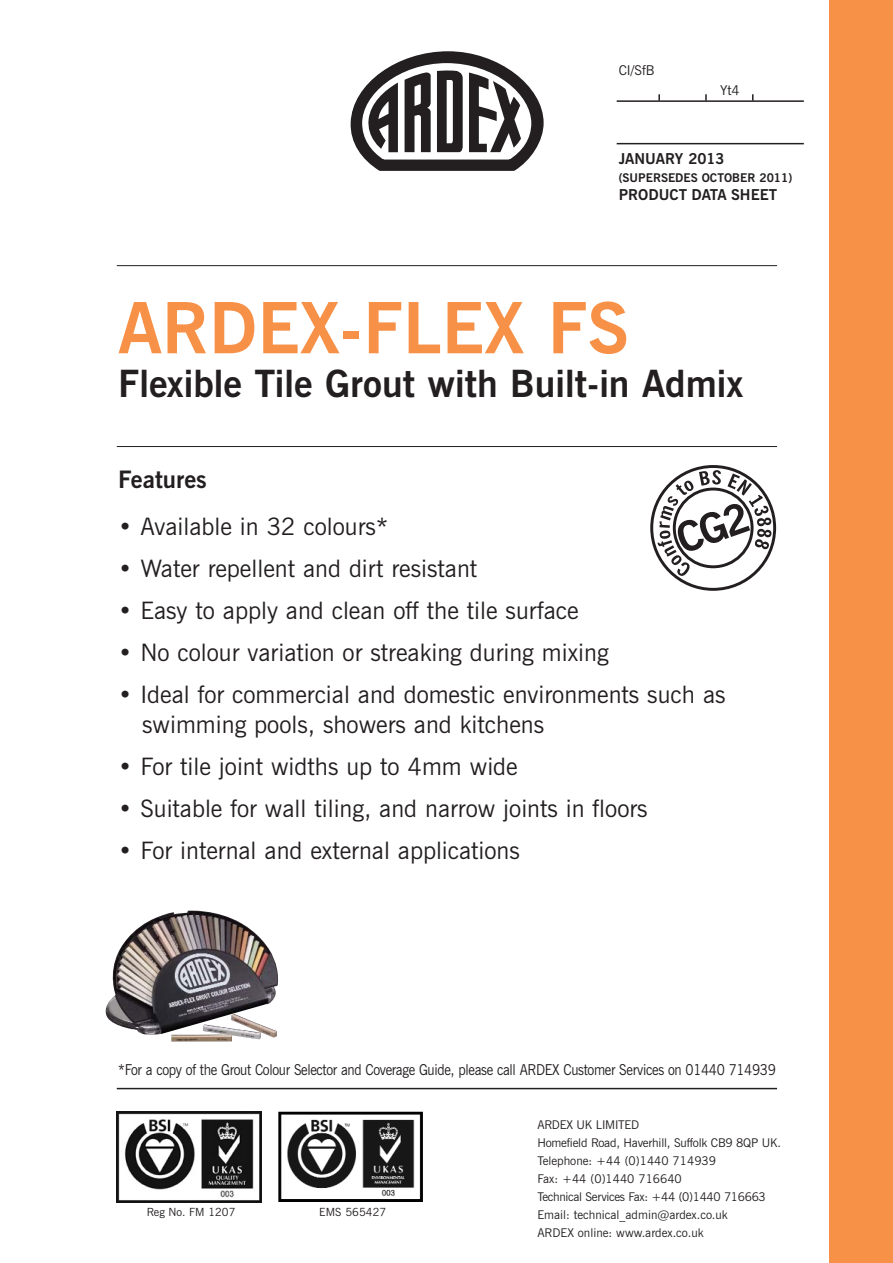
<style>
.page{position:relative;width:893px;height:1263px;background:#fff}
.page>*{position:absolute;margin:0;border:0;box-sizing:border-box;transform-origin:0 0}
.t1{font:700 70.5px "News Gothic BT";color:#f79147}
.t2{font:700 37.5px "News Gothic BT";color:#231f20}
.t3{font:24px/30px "News Gothic BT";color:#231f20}
.t4{font:700 24px "News Gothic BT";color:#231f20}
.t5{font:15px "News Gothic BT";letter-spacing:-.025em;color:#231f20;scale:.9 1}
.t6{font:700 15px "News Gothic BT";color:#231f20}
.t7{font:13.5px "News Gothic BT";color:#231f20}
.t8{font:12px/18px "News Gothic BT";letter-spacing:-.02em;color:#231f20}
.t9{font:700 12px "News Gothic BT";color:#231f20}
.t10{font:11.25px "News Gothic BT";letter-spacing:.005em;color:#231f20}
</style>
<div class="page">
<div style="left:829px;top:0;width:63px;height:1263px;background:#f79147"></div>
<hr style="left:616px;top:100px;width:187px;height:2px;background:#231f20">
<hr style="left:616px;top:143px;width:187px;height:1px;background:#231f20">
<svg style="left:658px;top:94px;width:2px;height:7px"></svg>
<svg style="left:350px;top:51px;width:194px;height:120px"></svg>
<hr style="left:117px;top:265px;width:660px;height:1px;background:#231f20">
<hr style="left:117px;top:446px;width:660px;height:1px;background:#231f20">
<hr style="left:117px;top:1088px;width:660px;height:1px;background:#231f20">
<svg style="left:649px;top:464px;width:128px;height:128px"></svg>
<div style="left:650px;top:465px;width:126px;height:126px;border:3px solid #231f20;border-radius:50%"></div>
<svg style="left:657px;top:470px;width:114px;height:107px"></svg>
<img style="left:117px;top:1112px;width:144px;height:90px">
<img style="left:278px;top:1111px;width:145px;height:91px">
<img style="left:105px;top:910px;width:174px;height:132px">
<p class="t7" style="left:618px;top:65px;width:37px">CI/SfB</p>
<p class="t7" style="left:720px;top:85px;width:21px">Yt4</p>
<p class="t6" style="left:618px;top:153px;width:107px">JANUARY 2013</p>
<p class="t9" style="left:618px;top:173px;width:175px">(SUPERSEDES OCTOBER 2011)</p>
<p class="t6" style="left:618px;top:189px;width:160px">PRODUCT DATA SHEET</p>
<h1 class="t1" style="left:118px;top:302px;width:512px">ARDEX-FLEX FS</h1>
<h2 class="t2" style="left:118px;top:370px;width:626px">Flexible Tile Grout with Built-in Admix</h2>
<p class="t4" style="left:118px;top:471px;width:90px">Features</p>
<p class="t3" style="left:118px;top:514px;width:271px">• Available in 32 colours*</p>
<p class="t3" style="left:118px;top:556px;width:360px">• Water repellent and dirt resistant</p>
<p class="t3" style="left:118px;top:598px;width:462px">• Easy to apply and clean off the tile surface</p>
<p class="t3" style="left:118px;top:640px;width:492px">• No colour variation or streaking during mixing</p>
<p class="t3" style="left:142px;top:682px;width:585px;text-indent:-24px">• Ideal for commercial and domestic environments such as swimming pools, showers and kitchens</p>
<p class="t3" style="left:118px;top:754px;width:401px">• For tile joint widths up to 4mm wide</p>
<p class="t3" style="left:118px;top:796px;width:531px">• Suitable for wall tiling, and narrow joints in floors</p>
<p class="t3" style="left:118px;top:838px;width:403px">• For internal and external applications</p>
<p class="t5" style="left:118px;top:1064px;width:732px">*For a copy of the Grout Colour Selector and Coverage Guide, please call ARDEX Customer Services on 01440 714939</p>
<p class="t10" style="left:147px;top:1208px;width:90px">Reg No. FM 1207</p>
<p class="t10" style="left:319px;top:1208px;width:69px">EMS 565427</p>
<p class="t8" style="left:537px;top:1116px;width:245px">ARDEX UK LIMITED<br>Homefield Road, Haverhill, Suffolk CB9 8QP UK.<br>Telephone: +44 (0)1440 714939<br>Fax: +44 (0)1440 716640<br>Technical Services Fax: +44 (0)1440 716663<br>Email: technical_admin@ardex.co.uk<br>ARDEX online: www.ardex.co.uk</p>
</div>
